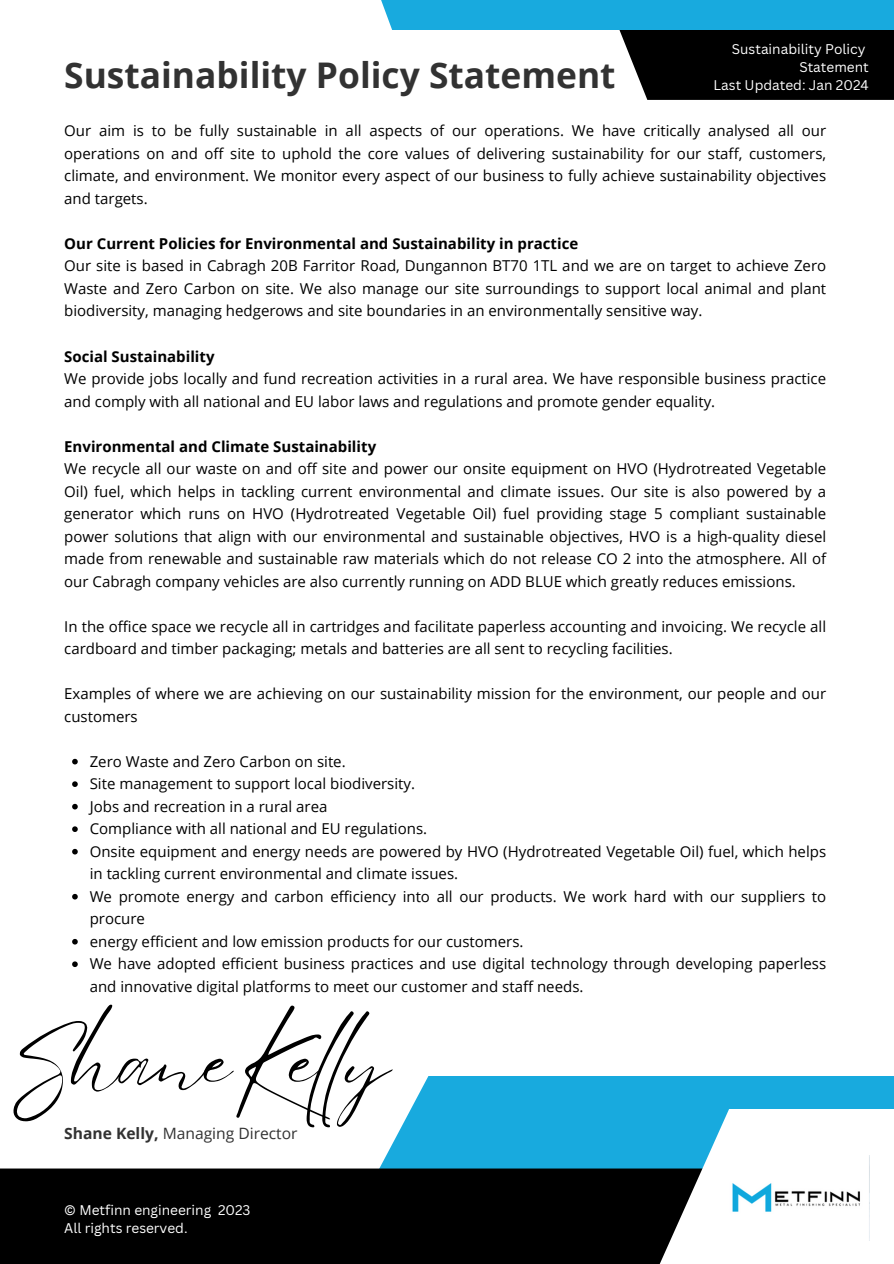
<style>
.page{position:relative;width:894px;height:1264px;background:#fff}
.page>*{position:absolute;margin:0;border:0;box-sizing:border-box;transform-origin:0 0}
.t1{font:82.35px "Eyesome Script";color:#000}
.t2{font:700 35.4px "Open Sans";color:#323232}
.t3{font:15.6px "Open Sans";color:#323232}
.t4{font:15px/22.5px "Open Sans";color:#000}
.t5{font:13.65px "Canva Sans";color:#fff}
.s1{font-weight:700}
</style>
<div class="page">
<div style="left:377px;top:1075px;width:516px;height:96px;background:#18aade"></div>
<div style="left:0;top:1168px;width:893px;height:95px;background:#000"></div>
<svg style="left:72px;top:758px;width:6px;height:6px"></svg>
<svg style="left:72px;top:781px;width:6px;height:6px"></svg>
<svg style="left:72px;top:803px;width:6px;height:6px"></svg>
<svg style="left:72px;top:826px;width:6px;height:6px"></svg>
<svg style="left:72px;top:848px;width:6px;height:6px"></svg>
<svg style="left:72px;top:893px;width:6px;height:6px"></svg>
<svg style="left:72px;top:938px;width:6px;height:6px"></svg>
<svg style="left:72px;top:961px;width:6px;height:6px"></svg>
<svg style="left:648px;top:1109px;width:245px;height:154px;fill:#fff"></svg>
<div style="left:607px;top:0;width:286px;height:100px;background:#000"></div>
<div style="left:360px;top:0;width:533px;height:30px;background:#18aade"></div>
<img style="left:723px;top:1155px;width:145px;height:85px">
<p class="t2" style="left:64px;top:50px;width:552px">Sustainability Policy Statement</p>
<p class="t5" style="left:731px;top:39px;width:135px">Sustainability Policy</p>
<h1 class="t5" style="left:799px;top:57px;width:71px">Statement</h1>
<p class="t5" style="left:713px;top:75px;width:157px">Last Updated: Jan 2024</p>
<p class="t4" style="left:64px;top:119px;width:763px;text-align:justify">Our aim is to be fully sustainable in all aspects of our operations. We have critically analysed all our operations on and off site to uphold the core values of delivering sustainability for our staff, customers, climate, and environment. We monitor every aspect of our business to fully achieve sustainability objectives and targets.</p>
<p class="t4" style="left:64px;top:232px;width:763px"><span class="s1">Our Current Policies for Environmental and Sustainability in practice<br></span>Our site is based in Cabragh 20B Farritor Road, Dungannon BT70 1TL and we are on target to achieve Zero Waste and Zero Carbon on site. We also manage our site surroundings to support local animal and plant biodiversity, managing hedgerows and site boundaries in an environmentally sensitive way.</p>
<p class="t4" style="left:64px;top:344px;width:763px"><span class="s1">Social Sustainability<br></span>We provide jobs locally and fund recreation activities in a rural area. We have responsible business practice and comply with all national and EU labor laws and regulations and promote gender equality.</p>
<h2 class="t4" style="left:64px;top:434px;width:763px"><span class="s1">Environmental and Climate Sustainability<br></span>We recycle all our waste on and off site and power our onsite equipment on HVO (Hydrotreated Vegetable Oil) fuel, which helps in tackling current environmental and climate issues. Our site is also powered by a generator which runs on HVO (Hydrotreated Vegetable Oil) fuel providing stage 5 compliant sustainable power solutions that align with our environmental and sustainable objectives, HVO is a high-quality diesel made from renewable and sustainable raw materials which do not release CO 2 into the atmosphere. All of our Cabragh company vehicles are also currently running on ADD BLUE which greatly reduces emissions.</h2>
<h3 class="t4" style="left:64px;top:614px;width:763px">In the office space we recycle all in cartridges and facilitate paperless accounting and invoicing. We recycle all cardboard and timber packaging; metals and batteries are all sent to recycling facilities.</h3>
<h3 class="t4" style="left:64px;top:682px;width:763px">Examples of where we are achieving on our sustainability mission for the environment, our people and our customers</h3>
<h3 class="t4" style="left:90px;top:749px;width:257px">Zero Waste and Zero Carbon on site.</h3>
<h3 class="t4" style="left:90px;top:772px;width:327px">Site management to support local biodiversity.</h3>
<h3 class="t4" style="left:90px;top:794px;width:239px">Jobs and recreation in a rural area</h3>
<h3 class="t4" style="left:90px;top:817px;width:339px">Compliance with all national and EU regulations.</h3>
<p class="t4" style="left:90px;top:839px;width:737px">Onsite equipment and energy needs are powered by HVO (Hydrotreated Vegetable Oil) fuel, which helps in tackling current environmental and climate issues.</p>
<p class="t4" style="left:90px;top:884px;width:737px">We promote energy and carbon efficiency into all our products. We work hard with our suppliers to procure</p>
<p class="t4" style="left:90px;top:929px;width:435px">energy efficient and low emission products for our customers.</p>
<p class="t4" style="left:90px;top:952px;width:737px">We have adopted efficient business practices and use digital technology through developing paperless and innovative digital platforms to meet our customer and staff needs.</p>
<p class="t1" style="left:10px;top:1008px;width:382px">ShaneKel y</p>
<p class="t3" style="left:64px;top:1122px;width:235px"><span class="s1">Shane Kelly,</span> Managing Director</p>
<h3 class="t5" style="left:64px;top:1199px;width:188px">© Metfinn engineering 2023</h3>
<p class="t5" style="left:64px;top:1217px;width:125px">All rights reserved.</p>
</div>
